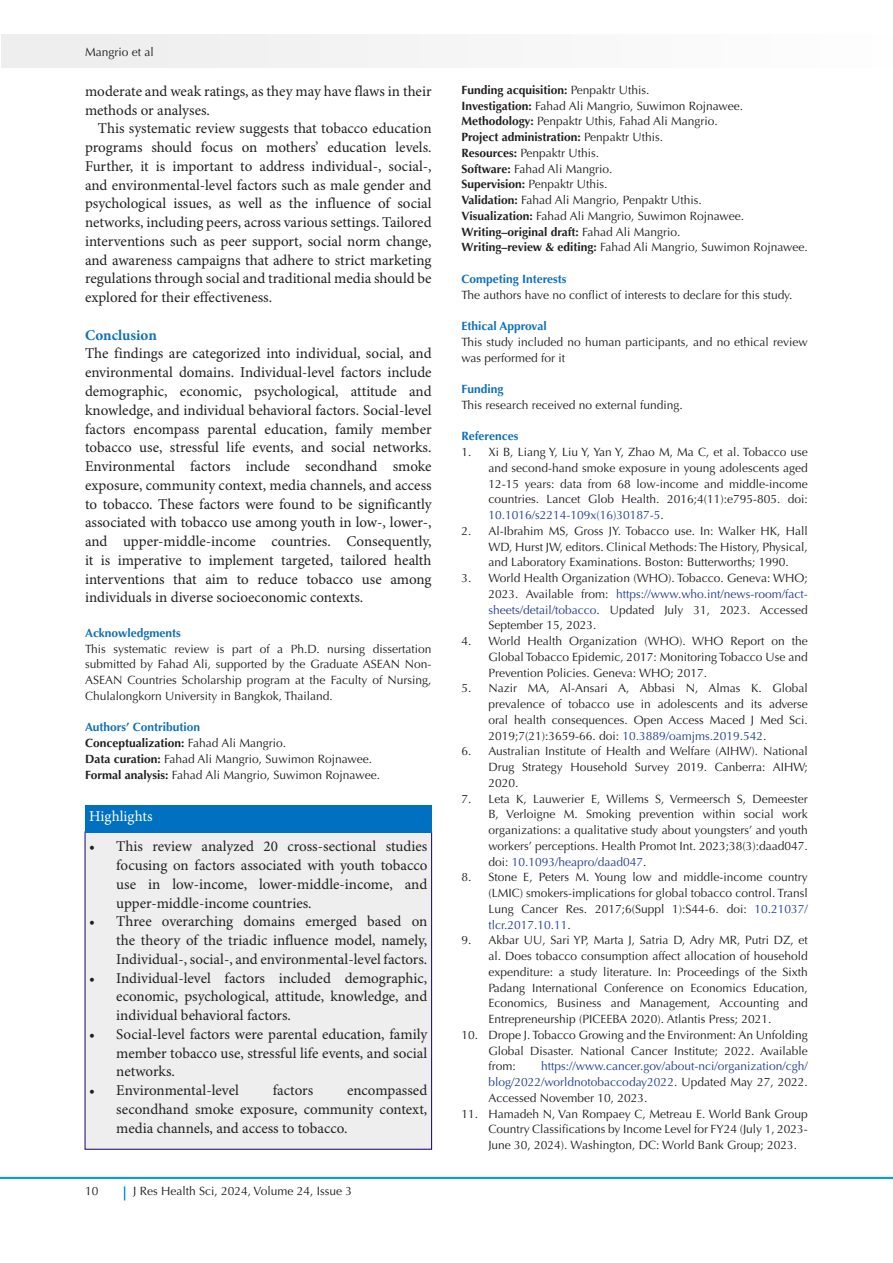
<style>
.page{position:relative;width:893px;height:1263px;background:#fff}
.page>*{position:absolute;margin:0;border:0;box-sizing:border-box;transform-origin:0 0}
.t1{font:15px/18.8px "Minion Pro";color:#231f20;text-align:justify}
.t2{font:700 15px "Minion Pro";color:#1070b9}
.t3{font:15px "Minion Pro";color:#fff}
.t4{font:12px/15.8px "Optima LT Std";color:#231f20;text-align:justify}
.t5{font:700 12px "Optima LT Std";color:#231f20}
.t6{font:12px/15.8px "Optima LT Std";color:#253f8e;text-align:justify}
.t7{font:700 12px "Optima LT Std";color:#1070b9}
.s1{font-weight:400}
.s2{font-weight:700}
.s3{color:#253f8e}
.s4{color:#231f20}
</style>
<div class="page">
<hr style="left:0;top:1177px;width:893px;height:2px;background:#0099e5">
<div style="left:1px;top:35px;width:892px;height:33px;background:#f5f5f5"></div>
<svg style="left:124px;top:1186px;width:1px;height:14px"></svg>
<div style="left:85px;top:832px;width:347px;height:317px;background:#eee"></div>
<div style="left:85px;top:806px;width:347px;height:27px;background:#0070c0"></div>
<p class="t4" style="left:85px;top:44px;width:70px">Mangrio et al</p>
<p class="t1" style="left:85px;top:82px;width:348px">moderate and weak ratings, as they may have flaws in their methods or analyses.</p>
<p class="t1" style="left:85px;top:120px;width:348px;text-indent:13px">This systematic review suggests that tobacco education programs should focus on mothers’ education levels.<br>Further, it is important to address individual-, social-, and environmental-level factors such as male gender and psychological issues, as well as the influence of social networks, including peers, across various settings. Tailored interventions such as peer support, social norm change, and awareness campaigns that adhere to strict marketing regulations through social and traditional media should be explored for their effectiveness.</p>
<p class="t2" style="left:85px;top:324px;width:73px">Conclusion</p>
<p class="t1" style="left:85px;top:345px;width:348px">The findings are categorized into individual, social, and environmental domains. Individual-level factors include demographic, economic, psychological, attitude and knowledge, and individual behavioral factors. Social-level factors encompass parental education, family member tobacco use, stressful life events, and social networks.<br>Environmental factors include secondhand smoke exposure, community context, media channels, and access to tobacco. These factors were found to be significantly associated with tobacco use among youth in low-, lower-, and upper-middle-income countries. Consequently, it is imperative to implement targeted, tailored health interventions that aim to reduce tobacco use among individuals in diverse socioeconomic contexts.</p>
<p class="t7" style="left:85px;top:626px;width:97px">Acknowledgments</p>
<p class="t4" style="left:85px;top:641px;width:348px">This systematic review is part of a Ph.D. nursing dissertation submitted by Fahad Ali, supported by the Graduate ASEAN Non-ASEAN Countries Scholarship program at the Faculty of Nursing, Chulalongkorn University in Bangkok, Thailand.</p>
<p class="t7" style="left:85px;top:720px;width:117px">Authors’ Contribution</p>
<p class="t5" style="left:85px;top:736px;width:202px">Conceptualization: <span class="s1">Fahad Ali Mangrio.</span></p>
<p class="t4" style="left:85px;top:751px;width:289px"><span class="s2">Data curation:</span> Fahad Ali Mangrio, Suwimon Rojnawee.</p>
<p class="t4" style="left:85px;top:767px;width:296px"><span class="s2">Formal analysis:</span> Fahad Ali Mangrio, Suwimon Rojnawee.</p>
<p class="t3" style="left:89px;top:807px;width:65px">Highlights</p>
<p class="t1" style="left:116px;top:838px;width:313px;text-indent:-27px">• This review analyzed 20 cross-sectional studies focusing on factors associated with youth tobacco use in low-income, lower-middle-income, and upper-middle-income countries.</p>
<p class="t1" style="left:116px;top:913px;width:313px;text-indent:-27px">• Three overarching domains emerged based on the theory of the triadic influence model, namely, Individual-, social-, and environmental-level factors.</p>
<p class="t1" style="left:116px;top:969px;width:313px;text-indent:-27px">• Individual-level factors included demographic, economic, psychological, attitude, knowledge, and individual behavioral factors.</p>
<p class="t1" style="left:116px;top:1025px;width:313px;text-indent:-27px">• Social-level factors were parental education, family member tobacco use, stressful life events, and social networks.</p>
<p class="t1" style="left:89px;top:1081px;width:151px">• Environmental-level</p>
<p class="t1" style="left:273px;top:1081px;width:42px">factors</p>
<p class="t1" style="left:116px;top:1081px;width:313px;text-indent:231px">encompassed secondhand smoke exposure, community context, media channels, and access to tobacco.</p>
<p class="t4" style="left:85px;top:1183px;width:15px">10</p>
<p class="t4" style="left:133px;top:1183px;width:221px">J Res Health Sci, 2024, Volume 24, Issue 3</p>
<p class="t5" style="left:461px;top:83px;width:190px">Funding acquisition: <span class="s1">Penpaktr Uthis.</span></p>
<p class="t4" style="left:461px;top:98px;width:283px"><span class="s2">Investigation:</span> Fahad Ali Mangrio, Suwimon Rojnawee.</p>
<p class="t4" style="left:461px;top:114px;width:258px"><span class="s2">Methodology:</span> Penpaktr Uthis, Fahad Ali Mangrio.</p>
<p class="t5" style="left:461px;top:130px;width:203px">Project administration: <span class="s1">Penpaktr Uthis.</span></p>
<p class="t4" style="left:461px;top:145px;width:139px"><span class="s2">Resources:</span> Penpaktr Uthis.</p>
<p class="t4" style="left:461px;top:161px;width:152px"><span class="s2">Software:</span> Fahad Ali Mangrio.</p>
<p class="t4" style="left:461px;top:177px;width:147px"><span class="s2">Supervision:</span> Penpaktr Uthis.</p>
<p class="t4" style="left:461px;top:192px;width:242px"><span class="s2">Validation:</span> Fahad Ali Mangrio, Penpaktr Uthis.</p>
<p class="t4" style="left:461px;top:208px;width:284px"><span class="s2">Visualization:</span> Fahad Ali Mangrio, Suwimon Rojnawee.</p>
<p class="t5" style="left:461px;top:225px;width:221px">Writing–original draft: <span class="s1">Fahad Ali Mangrio.</span></p>
<p class="t4" style="left:461px;top:240px;width:348px"><span class="s2">Writing–review &amp; editing:</span> Fahad Ali Mangrio, Suwimon Rojnawee.</p>
<p class="t7" style="left:461px;top:272px;width:107px">Competing Interests</p>
<p class="t4" style="left:461px;top:287px;width:333px">The authors have no conflict of interests to declare for this study.</p>
<p class="t7" style="left:461px;top:319px;width:87px">Ethical Approval</p>
<p class="t4" style="left:461px;top:334px;width:348px">This study included no human participants, and no ethical review was performed for it</p>
<p class="t7" style="left:461px;top:382px;width:44px">Funding</p>
<p class="t4" style="left:461px;top:397px;width:223px">This research received no external funding.</p>
<p class="t7" style="left:461px;top:429px;width:58px">References</p>
<p class="t4" style="left:488px;top:444px;width:321px;text-indent:-27px">1. Xi B, Liang Y, Liu Y, Yan Y, Zhao M, Ma C, et al. Tobacco use and second-hand smoke exposure in young adolescents aged 12-15 years: data from 68 low-income and middle-income countries. Lancet Glob Health. 2016;4(11):e795-805. doi:<br><span class="s3">10.1016/s2214-109x(16)30187-5</span>.</p>
<p class="t4" style="left:488px;top:523px;width:321px;text-indent:-27px">2. Al-Ibrahim MS, Gross JY. Tobacco use. In: Walker HK, Hall WD, Hurst JW, editors. Clinical Methods: The History, Physical, and Laboratory Examinations. Boston: Butterworths; 1990.</p>
<p class="t4" style="left:488px;top:570px;width:321px;text-indent:-27px">3. World Health Organization (WHO). Tobacco. Geneva: WHO; 2023. Available from: <span class="s3">https://www.who.int/news-room/fact&shy;sheets/detail/tobacco</span>. Updated July 31, 2023. Accessed September 15, 2023.</p>
<p class="t4" style="left:488px;top:633px;width:321px;text-indent:-27px">4. World Health Organization (WHO). WHO Report on the Global Tobacco Epidemic, 2017: Monitoring Tobacco Use and Prevention Policies. Geneva: WHO; 2017.</p>
<p class="t4" style="left:488px;top:681px;width:321px;text-indent:-27px">5. Nazir MA, Al-Ansari A, Abbasi N, Almas K. Global prevalence of tobacco use in adolescents and its adverse oral health consequences. Open Access Maced J Med Sci.<br>2019;7(21):3659-66. doi: <span class="s3">10.3889/oamjms.2019.542</span>.</p>
<p class="t4" style="left:488px;top:744px;width:321px;text-indent:-27px">6. Australian Institute of Health and Welfare (AIHW). National Drug Strategy Household Survey 2019. Canberra: AIHW; 2020.</p>
<p class="t4" style="left:488px;top:791px;width:321px;text-indent:-27px">7. Leta K, Lauwerier E, Willems S, Vermeersch S, Demeester B, Verloigne M. Smoking prevention within social work organizations: a qualitative study about youngsters’ and youth workers’ perceptions. Health Promot Int. 2023;38(3):daad047. doi: <span class="s3">10.1093/heapro/daad047</span>.</p>
<p class="t4" style="left:488px;top:870px;width:321px;text-indent:-27px">8. Stone E, Peters M. Young low and middle-income country (LMIC) smokers-implications for global tobacco control. Transl Lung Cancer Res. 2017;6(Suppl 1):S44-6. doi: <span class="s3">10.21037/ tlcr.2017.10.11</span>.</p>
<p class="t4" style="left:488px;top:933px;width:321px;text-indent:-27px">9. Akbar UU, Sari YP, Marta J, Satria D, Adry MR, Putri DZ, et al. Does tobacco consumption affect allocation of household expenditure: a study literature. In: Proceedings of the Sixth Padang International Conference on Economics Education, Economics, Business and Management, Accounting and Entrepreneurship (PICEEBA 2020). Atlantis Press; 2021.</p>
<p class="t4" style="left:488px;top:1027px;width:321px;text-indent:-27px">10. Drope J. Tobacco Growing and the Environment: An Unfolding Global Disaster. National Cancer Institute; 2022. Available from:</p>
<p class="t6" style="left:488px;top:1059px;width:321px;text-indent:53px">https://www.cancer.gov/about-nci/organization/cgh/ blog/2022/worldnotobaccoday2022<span class="s4">. Updated May 27, 2022.<br>Accessed November 10, 2023.</span></p>
<p class="t4" style="left:488px;top:1106px;width:321px;text-indent:-27px">11. Hamadeh N, Van Rompaey C, Metreau E. World Bank Group Country Classifications by Income Level for FY24 (July 1, 2023- June 30, 2024). Washington, DC: World Bank Group; 2023.</p>
</div>
